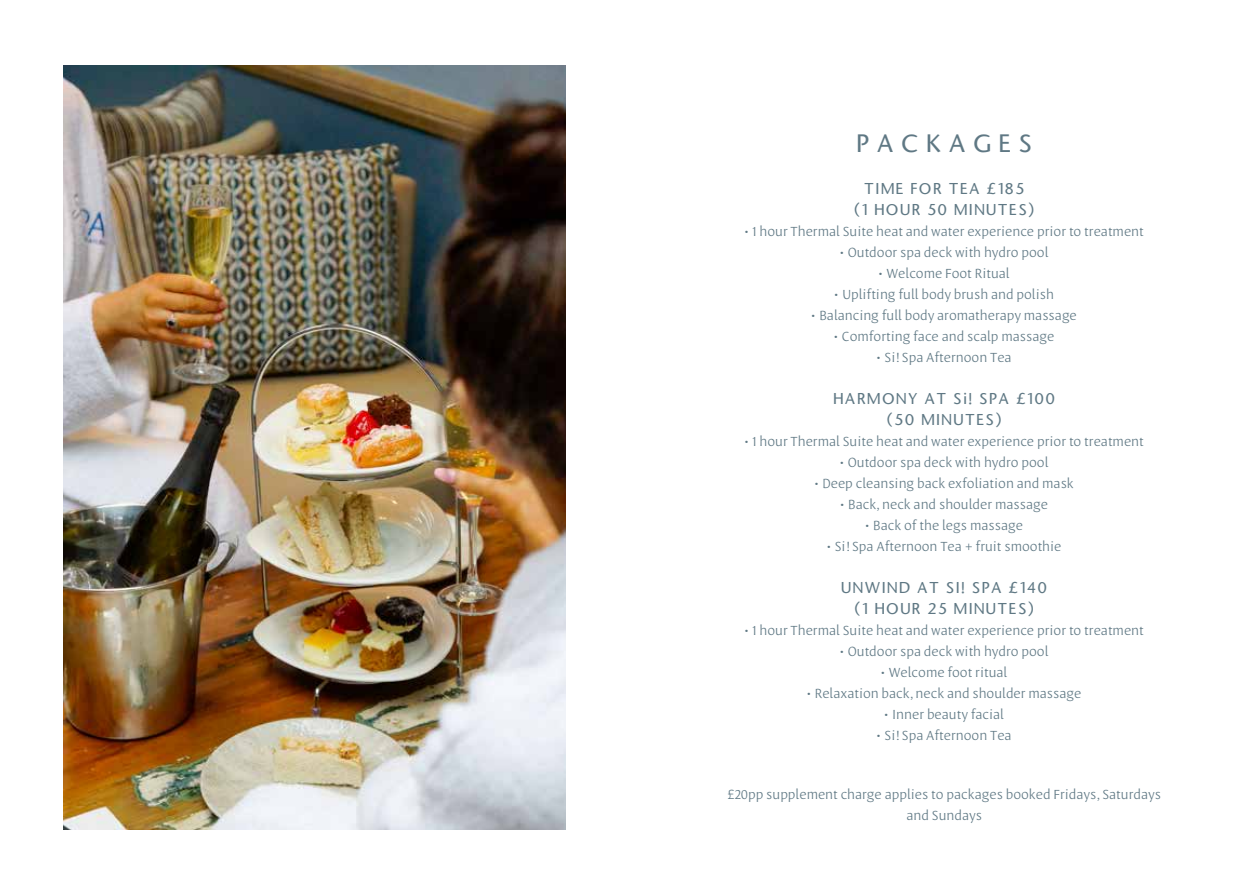
<style>
.page{position:relative;width:1259px;height:893px;background:#fff}
.page>*{position:absolute;margin:0;border:0;box-sizing:border-box;transform-origin:0 0}
.t1{font:500 24px "Stone Sans";letter-spacing:.31em;color:#5f7884}
.t2{font:300 15px/21px "Leksa Sans";color:#5f7884;text-align:center}
.t3{font:500 15px/21px "Stone Sans";letter-spacing:.1em;color:#5f7884;text-align:center}
</style>
<div class="page">
<img style="left:64px;top:65px;width:502px;height:764px">
<h1 class="t1" style="left:856px;top:128px;width:177px">PACKAGES</h1>
<p class="t3" style="left:854px;top:178px;width:182px">TIME FOR TEA £185<br>(1 HOUR 50 MINUTES)</p>
<p class="t2" style="left:744px;top:220px;width:400px">• 1 hour Thermal Suite heat and water experience prior to treatment</p>
<p class="t2" style="left:840px;top:241px;width:210px">• Outdoor spa deck with hydro pool</p>
<p class="t2" style="left:878px;top:262px;width:132px">• Welcome Foot Ritual</p>
<p class="t2" style="left:834px;top:283px;width:221px">• Uplifting full body brush and polish</p>
<p class="t2" style="left:811px;top:304px;width:267px">• Balancing full body aromatherapy massage</p>
<p class="t2" style="left:834px;top:325px;width:221px">• Comforting face and scalp massage</p>
<p class="t2" style="left:877px;top:346px;width:136px">• Si! Spa Afternoon Tea</p>
<p class="t3" style="left:833px;top:388px;width:223px">HARMONY AT Si! SPA £100 (50 MINUTES)</p>
<p class="t2" style="left:744px;top:430px;width:400px">• 1 hour Thermal Suite heat and water experience prior to treatment</p>
<p class="t2" style="left:840px;top:451px;width:210px">• Outdoor spa deck with hydro pool</p>
<p class="t2" style="left:814px;top:472px;width:261px">• Deep cleansing back exfoliation and mask</p>
<p class="t2" style="left:840px;top:493px;width:209px">• Back, neck and shoulder massage</p>
<p class="t2" style="left:865px;top:514px;width:159px">• Back of the legs massage</p>
<p class="t2" style="left:827px;top:535px;width:236px">• Si! Spa Afternoon Tea + fruit smoothie</p>
<p class="t3" style="left:841px;top:577px;width:207px">UNWIND AT SI! SPA £140 (1 HOUR 25 MINUTES)</p>
<p class="t2" style="left:744px;top:619px;width:400px">• 1 hour Thermal Suite heat and water experience prior to treatment</p>
<p class="t2" style="left:840px;top:640px;width:210px">• Outdoor spa deck with hydro pool</p>
<p class="t2" style="left:881px;top:661px;width:128px">• Welcome foot ritual</p>
<p class="t2" style="left:807px;top:682px;width:276px">• Relaxation back, neck and shoulder massage</p>
<p class="t2" style="left:884px;top:703px;width:121px">• Inner beauty facial</p>
<p class="t2" style="left:877px;top:724px;width:136px">• Si! Spa Afternoon Tea</p>
<p class="t2" style="left:727px;top:784px;width:435px">£20pp supplement charge applies to packages booked Fridays, Saturdays and Sundays</p>
</div>
